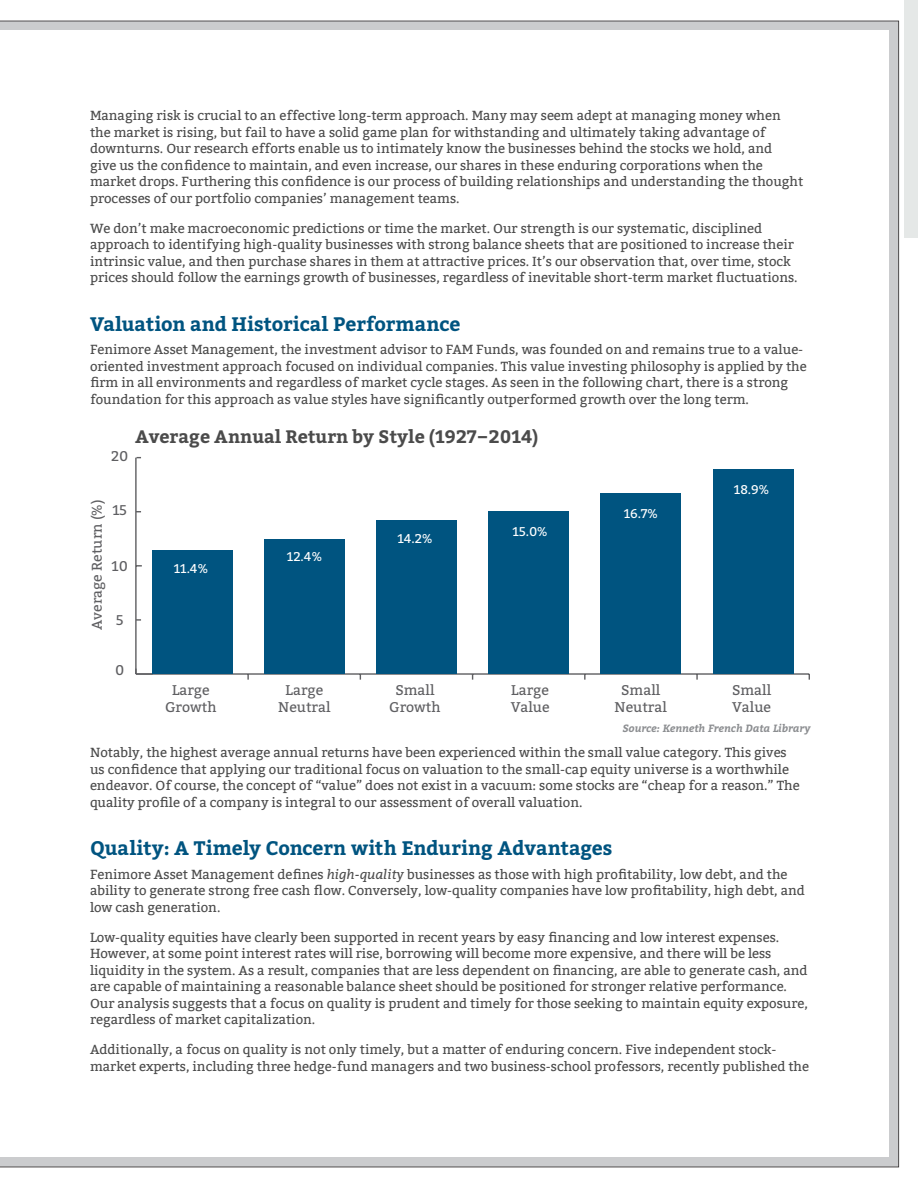
<style>
.page{position:relative;width:918px;height:1188px;background:#fff}
.page>*{position:absolute;margin:0;border:0;box-sizing:border-box;transform-origin:0 0}
.t1{font:700 19.5px "Bitter";color:#005480}
.t2{font:700 18px "Bitter";color:#4b4b4b}
.t3{font:14.1px/17px "Bitter";color:#5f5f62;text-align:center}
.t4{font:13.2px/16.5px "Bitter";color:#4b4b4b}
.t5{font:12.75px "Bitter";color:#fff}
.t6{font:italic 700 10.5px "Bitter";color:#8c8e91}
.s1{font-style:italic}
</style>
<div class="page">
<div style="left:0;top:21px;width:898px;height:1146px;background:#cbccce"></div>
<div style="left:0;top:30px;width:889px;height:1127px;background:#fff"></div>
<div style="left:904px;top:0;width:14px;height:238px;background:#e5e8e7"></div>
<hr style="left:136px;top:673px;width:673px;height:2px;background:#5f5f62">
<hr style="left:135px;top:458px;width:2px;height:216px;background:#5f5f62">
<svg style="left:135px;top:669px;width:18px;height:6px"></svg>
<div style="left:152px;top:550px;width:80px;height:124px;background:#005480"></div>
<div style="left:264px;top:540px;width:81px;height:134px;background:#005480"></div>
<div style="left:376px;top:520px;width:81px;height:154px;background:#005480"></div>
<div style="left:488px;top:512px;width:81px;height:162px;background:#005480"></div>
<div style="left:601px;top:494px;width:80px;height:180px;background:#005480"></div>
<div style="left:713px;top:470px;width:81px;height:204px;background:#005480"></div>
<p class="t4" style="left:90px;top:108px;width:715px">Managing risk is crucial to an effective long-term approach. Many may seem adept at managing money when the market is rising, but fail to have a solid game plan for withstanding and ultimately taking advantage of downturns. Our research efforts enable us to intimately know the businesses behind the stocks we hold, and<br>give us the confidence to maintain, and even increase, our shares in these enduring corporations when the market drops. Furthering this confidence is our process of building relationships and understanding the thought processes of our portfolio companies’ management teams.</p>
<p class="t4" style="left:90px;top:220px;width:709px">We don’t make macroeconomic predictions or time the market. Our strength is our systematic, disciplined approach to identifying high-quality businesses with strong balance sheets that are positioned to increase their intrinsic value, and then purchase shares in them at attractive prices. It’s our observation that, over time, stock prices should follow the earnings growth of businesses, regardless of inevitable short-term market fluctuations.</p>
<p class="t1" style="left:90px;top:312px;width:372px">Valuation and Historical Performance</p>
<p class="t4" style="left:90px;top:342px;width:718px">Fenimore Asset Management, the investment advisor to FAM Funds, was founded on and remains true to a value&shy;oriented investment approach focused on individual companies. This value investing philosophy is applied by the firm in all environments and regardless of market cycle stages. As seen in the following chart, there is a strong foundation for this approach as value styles have significantly outperformed growth over the long term.</p>
<p class="t2" style="left:135px;top:426px;width:405px">Average Annual Return by Style (1927–2014)</p>
<p class="t3" style="left:111px;top:448px;width:19px">20</p>
<p class="t3" style="left:89px;top:630px;width:132px;rotate:-90deg">Average Return (%)</p>
<p class="t3" style="left:112px;top:502px;width:16px">15</p>
<p class="t3" style="left:112px;top:557px;width:18px">10</p>
<p class="t3" style="left:116px;top:612px;width:9px">5</p>
<p class="t3" style="left:115px;top:661px;width:11px">0</p>
<p class="t5" style="left:174px;top:561px;width:36px">11.4%</p>
<p class="t3" style="left:165px;top:681px;width:53px">Large<br>Growth</p>
<p class="t5" style="left:287px;top:549px;width:37px">12.4%</p>
<p class="t5" style="left:397px;top:531px;width:37px">14.2%</p>
<p class="t3" style="left:278px;top:681px;width:54px">Large<br>Neutral</p>
<p class="t3" style="left:389px;top:681px;width:53px">Small<br>Growth</p>
<p class="t5" style="left:513px;top:524px;width:37px">15.0%</p>
<p class="t5" style="left:624px;top:506px;width:36px">16.7%</p>
<p class="t5" style="left:734px;top:482px;width:37px">18.9%</p>
<p class="t3" style="left:511px;top:681px;width:40px;text-align:left">Large<br>Value</p>
<p class="t3" style="left:615px;top:681px;width:54px">Small<br>Neutral</p>
<p class="t3" style="left:732px;top:681px;width:41px;text-align:left">Small<br>Value</p>
<p class="t6" style="left:622px;top:720px;width:189px">Source: Kenneth French Data Library</p>
<p class="t4" style="left:90px;top:744px;width:711px">Notably, the highest average annual returns have been experienced within the small value category. This gives us confidence that applying our traditional focus on valuation to the small-cap equity universe is a worthwhile endeavor. Of course, the concept of “value” does not exist in a vacuum: some stocks are “cheap for a reason.” The quality profile of a company is integral to our assessment of overall valuation.</p>
<p class="t1" style="left:90px;top:837px;width:524px">Quality: A Timely Concern with Enduring Advantages</p>
<p class="t4" style="left:90px;top:866px;width:716px">Fenimore Asset Management defines <span class="s1">high-quality</span> businesses as those with high profitability, low debt, and the ability to generate strong free cash flow. Conversely, low-quality companies have low profitability, high debt, and low cash generation.</p>
<p class="t4" style="left:90px;top:929px;width:720px">Low-quality equities have clearly been supported in recent years by easy financing and low interest expenses.<br>However, at some point interest rates will rise, borrowing will become more expensive, and there will be less liquidity in the system. As a result, companies that are less dependent on financing, are able to generate cash, and are capable of maintaining a reasonable balance sheet should be positioned for stronger relative performance.<br>Our analysis suggests that a focus on quality is prudent and timely for those seeking to maintain equity exposure, regardless of market capitalization.</p>
<p class="t4" style="left:90px;top:1041px;width:721px">Additionally, a focus on quality is not only timely, but a matter of enduring concern. Five independent stock&shy;market experts, including three hedge-fund managers and two business-school professors, recently published the</p>
</div>
